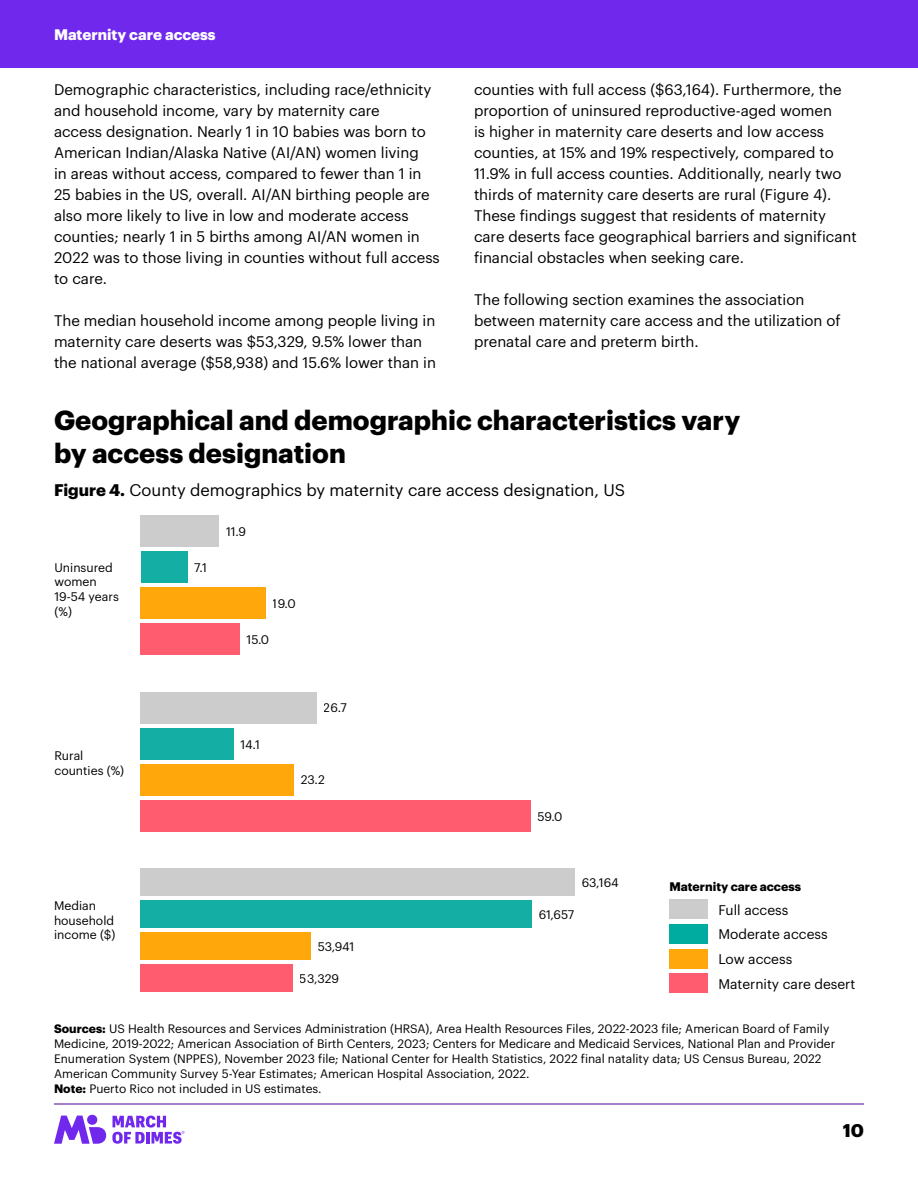
<style>
.page{position:relative;width:918px;height:1188px;background:#fff}
.page>*{position:absolute;margin:0;border:0;box-sizing:border-box;transform-origin:0 0}
.t1{font:700 27px/33px "Graphik";color:#000}
.t2{font:700 18px "Graphik";color:#000}
.t3{font:16.5px "Graphik";color:#000}
.t4{font:15px/21px "Graphik";color:#000}
.t5{font:700 15px "Graphik";color:#fff}
.t6{font:13.8px "Graphik";color:#000}
.t7{font:12.15px/14.7px "Graphik";color:#000}
.t8{font:700 12.15px "Graphik";color:#000}
.t9{font:12px/15px "Graphik";color:#000}
.s1{font-weight:700}
</style>
<div class="page">
<hr style="left:54px;top:1104px;width:810px;height:1px;background:#409">
<svg style="left:54px;top:1116px;width:52px;height:28px"></svg>
<div style="left:87px;top:1115px;width:10px;height:10px;background:#7029ec;border-radius:50%"></div>
<svg style="left:112px;top:1116px;width:72px;height:28px"></svg>
<div style="left:669px;top:973px;width:39px;height:20px;background:#ff5c70"></div>
<div style="left:669px;top:949px;width:39px;height:20px;background:#ffa70b"></div>
<div style="left:669px;top:924px;width:39px;height:20px;background:#00aca0"></div>
<div style="left:669px;top:900px;width:39px;height:19px;background:#ccc"></div>
<div style="left:140px;top:800px;width:391px;height:32px;background:#ff5c70"></div>
<div style="left:141px;top:764px;width:153px;height:32px;background:#ffa70b"></div>
<div style="left:141px;top:728px;width:93px;height:32px;background:#14aea4"></div>
<div style="left:141px;top:692px;width:176px;height:32px;background:#ccc"></div>
<div style="left:140px;top:623px;width:100px;height:32px;background:#ff5c70"></div>
<div style="left:141px;top:587px;width:125px;height:32px;background:#ffa70b"></div>
<div style="left:141px;top:551px;width:46px;height:32px;background:#14aea4"></div>
<div style="left:141px;top:515px;width:78px;height:32px;background:#ccc"></div>
<div style="left:140px;top:965px;width:153px;height:27px;background:#ff5c70"></div>
<div style="left:140px;top:932px;width:171px;height:28px;background:#ffa70b"></div>
<div style="left:140px;top:901px;width:392px;height:27px;background:#14aea4"></div>
<div style="left:140px;top:868px;width:435px;height:28px;background:#ccc"></div>
<div style="left:0;top:0;width:918px;height:68px;background:#7029ec"></div>
<p class="t5" style="left:54px;top:23px;width:163px">Maternity care access</p>
<p class="t4" style="left:54px;top:77px;width:387px">Demographic characteristics, including race/ethnicity and household income, vary by maternity care<br>access designation. Nearly 1 in 10 babies was born to American Indian/Alaska Native (AI/AN) women living<br>in areas without access, compared to fewer than 1 in 25 babies in the US, overall. AI/AN birthing people are also more likely to live in low and moderate access counties; nearly 1 in 5 births among AI/AN women in 2022 was to those living in counties without full access to care.</p>
<p class="t4" style="left:54px;top:308px;width:384px">The median household income among people living in maternity care deserts was $53,329, 9.5% lower than the national average ($58,938) and 15.6% lower than in</p>
<p class="t4" style="left:474px;top:77px;width:384px">counties with full access ($63,164). Furthermore, the proportion of uninsured reproductive-aged women<br>is higher in maternity care deserts and low access counties, at 15% and 19% respectively, compared to 11.9% in full access counties. Additionally, nearly two thirds of maternity care deserts are rural (Figure 4).<br>These findings suggest that residents of maternity care deserts face geographical barriers and significant financial obstacles when seeking care.</p>
<p class="t4" style="left:474px;top:287px;width:368px">The following section examines the association between maternity care access and the utilization of prenatal care and preterm birth.</p>
<h1 class="t1" style="left:54px;top:401px;width:688px">Geographical and demographic characteristics vary by access designation</h1>
<p class="t3" style="left:54px;top:477px;width:573px"><span class="s1">Figure 4.</span> County demographics by maternity care access designation, US</p>
<p class="t7" style="left:55px;top:559px;width:66px">Uninsured women<br>19-54 years (%)</p>
<p class="t7" style="left:54px;top:747px;width:71px">Rural counties (%)</p>
<p class="t7" style="left:54px;top:897px;width:63px">Median household income ($)</p>
<p class="t7" style="left:194px;top:559px;width:14px">7.1</p>
<p class="t7" style="left:226px;top:523px;width:22px">11.9</p>
<p class="t7" style="left:273px;top:595px;width:24px">19.0</p>
<p class="t7" style="left:247px;top:631px;width:24px">15.0</p>
<p class="t7" style="left:241px;top:736px;width:21px">14.1</p>
<p class="t7" style="left:324px;top:700px;width:24px">26.7</p>
<p class="t7" style="left:301px;top:772px;width:26px">23.2</p>
<p class="t7" style="left:318px;top:938px;width:39px">53,941</p>
<p class="t7" style="left:300px;top:970px;width:41px">53,329</p>
<p class="t7" style="left:537px;top:808px;width:27px">59.0</p>
<p class="t7" style="left:582px;top:874px;width:39px">63,164</p>
<p class="t7" style="left:538px;top:906px;width:37px">61,657</p>
<p class="t8" style="left:669px;top:878px;width:133px">Maternity care access</p>
<p class="t6" style="left:718px;top:899px;width:72px">Full access</p>
<p class="t6" style="left:718px;top:924px;width:111px">Moderate access</p>
<p class="t6" style="left:718px;top:949px;width:76px">Low access</p>
<p class="t6" style="left:718px;top:973px;width:139px">Maternity care desert</p>
<p class="t9" style="left:54px;top:1020px;width:783px"><span class="s1">Sources:</span> US Health Resources and Services Administration (HRSA), Area Health Resources Files, 2022-2023 file; American Board of Family Medicine, 2019-2022; American Association of Birth Centers, 2023; Centers for Medicare and Medicaid Services, National Plan and Provider Enumeration System (NPPES), November 2023 file; National Center for Health Statistics, 2022 final natality data; US Census Bureau, 2022<br>American Community Survey 5-Year Estimates; American Hospital Association, 2022.<br><span class="s1">Note:</span> Puerto Rico not included in US estimates.</p>
<p class="t2" style="left:843px;top:1116px;width:23px">10</p>
</div>
